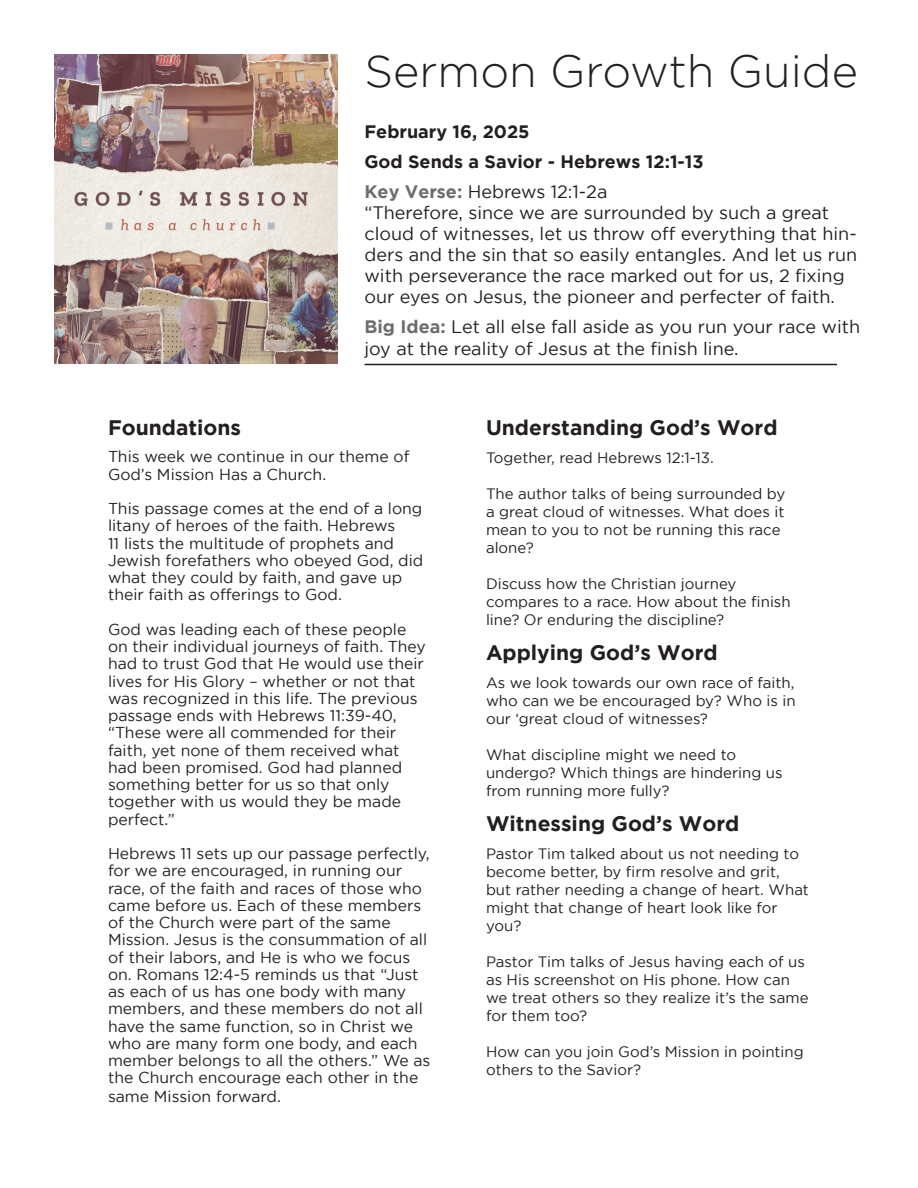
<style>
.page{position:relative;width:918px;height:1188px;background:#fff}
.page>*{position:absolute;margin:0;border:0;box-sizing:border-box;transform-origin:0 0}
.t1{font:300 45px "Gotham";color:#231f20}
.sub_header{font:700 21px "Gotham";color:#231f20}
.t2{font:18px/21.1px "Gotham";color:#231f20}
.t3{font:700 18px/30px "Gotham";color:#231f20}
.body{font:15.75px/17.2px "Gotham";color:#231f20}
.body-2{font:15px/18px "Gotham";color:#231f20}
.s1{color:#6c6d70}
.s2{font-weight:400}
.s3{font-weight:700;color:#6c6d70}
</style>
<div class="page">
<hr style="left:364px;top:364px;width:473px;height:1px;background:#231f20">
<img style="left:54px;top:54px;width:284px;height:310px">
<p class="t1" style="left:364px;top:46px;width:495px">Sermon Growth Guide</p>
<p class="t3" style="left:364px;top:116px;width:341px">February 16, 2025<br>God Sends a Savior - Hebrews 12:1-13<br><span class="s1">Key Verse:</span> <span class="s2">Hebrews 12:1-2a</span></p>
<p class="t2" style="left:364px;top:202px;width:494px">“Therefore, since we are surrounded by such a great cloud of witnesses, let us throw off everything that hin&shy;ders and the sin that so easily entangles. And let us run with perseverance the race marked out for us, 2 fixing our eyes on Jesus, the pioneer and perfecter of faith.</p>
<p class="t2" style="left:364px;top:316px;width:497px;line-height:21.6px"><span class="s3">Big Idea:</span> Let all else fall aside as you run your race with joy at the reality of Jesus at the finish line.</p>
<p class="sub_header" style="left:108px;top:415px;width:135px">Foundations</p>
<p class="body" style="left:108px;top:448px;width:303px">This week we continue in our theme of<br>God’s Mission Has a Church.</p>
<p class="body" style="left:108px;top:500px;width:317px">This passage comes at the end of a long litany of heroes of the faith. Hebrews<br>11 lists the multitude of prophets and Jewish forefathers who obeyed God, did what they could by faith, and gave up their faith as offerings to God.</p>
<p class="body" style="left:108px;top:620px;width:319px">God was leading each of these people on their individual journeys of faith. They had to trust God that He would use their lives for His Glory – whether or not that was recognized in this life. The previous passage ends with Hebrews 11:39-40, “These were all commended for their faith, yet none of them received what had been promised. God had planned something better for us so that only together with us would they be made perfect.”</p>
<p class="body" style="left:108px;top:845px;width:324px">Hebrews 11 sets up our passage perfectly, for we are encouraged, in running our race, of the faith and races of those who came before us. Each of these members of the Church were part of the same Mission. Jesus is the consummation of all of their labors, and He is who we focus on. Romans 12:4-5 reminds us that “Just as each of us has one body with many members, and these members do not all have the same function, so in Christ we who are many form one body, and each member belongs to all the others.” We as the Church encourage each other in the</p>
<p class="body" style="left:108px;top:1088px;width:174px">same Mission forward.</p>
<p class="sub_header" style="left:486px;top:415px;width:293px">Understanding God’s Word</p>
<p class="body-2" style="left:486px;top:449px;width:229px">Together, read Hebrews 12:1-13.</p>
<p class="body-2" style="left:486px;top:485px;width:301px">The author talks of being surrounded by a great cloud of witnesses. What does it mean to you to not be running this race alone?</p>
<p class="body-2" style="left:486px;top:575px;width:306px">Discuss how the Christian journey compares to a race. How about the finish line? Or enduring the discipline?</p>
<p class="sub_header" style="left:486px;top:640px;width:233px">Applying God’s Word</p>
<p class="body-2" style="left:486px;top:674px;width:311px;text-align:justify">As we look towards our own race of faith, who can we be encouraged by? Who is in our ‘great cloud of witnesses?</p>
<p class="body-2" style="left:486px;top:746px;width:298px">What discipline might we need to undergo? Which things are hindering us from running more fully?</p>
<p class="sub_header" style="left:486px;top:811px;width:255px">Witnessing God’s Word</p>
<p class="body-2" style="left:486px;top:845px;width:325px">Pastor Tim talked about us not needing to become better, by firm resolve and grit,<br>but rather needing a change of heart. What might that change of heart look like for you?</p>
<p class="body-2" style="left:486px;top:953px;width:324px">Pastor Tim talks of Jesus having each of us as His screenshot on His phone. How can we treat others so they realize it’s the same for them too?</p>
<p class="body-2" style="left:486px;top:1043px;width:319px">How can you join God’s Mission in pointing others to the Savior?</p>
</div>
